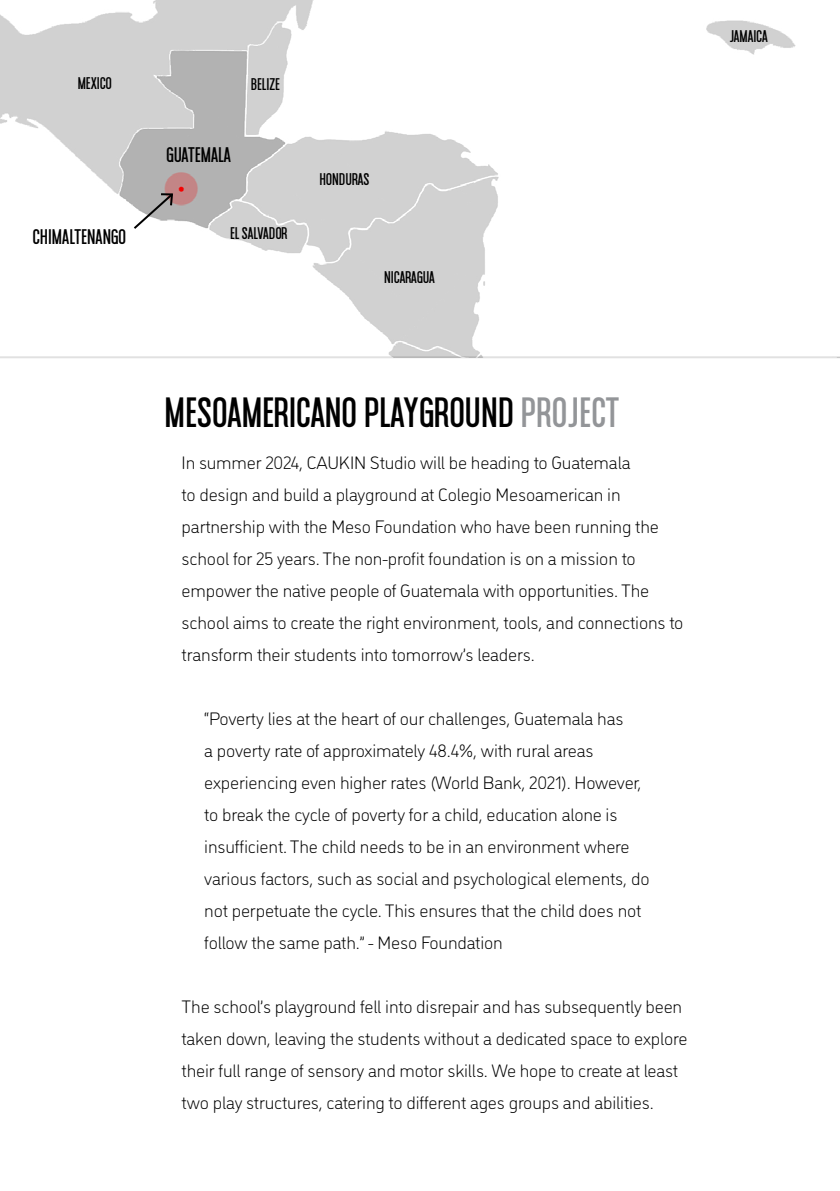
<style>
.page{position:relative;width:840px;height:1191px;background:#fff}
.page>*{position:absolute;margin:0;border:0;box-sizing:border-box;transform-origin:0 0}
.t1{font:40px "Americana";color:#000}
.t2{font:20px "Americana";color:#000}
.t3{font:300 18px/32px "DI Nosaur";letter-spacing:-.01em;color:#000}
.t4{font:16px "Americana";color:#000}
.s1{color:#939598}
</style>
<div class="page">
<img style="left:0;top:0;width:796px;height:356px">
<svg style="left:132px;top:192px;width:43px;height:39px"></svg>
<hr style="left:0;top:356px;width:839px;height:2px;background:#000">
<p class="t4" style="left:78px;top:73px;width:36px">MEXICO</p>
<p class="t2" style="left:32px;top:225px;width:95px">CHIMALTENANGO</p>
<p class="t4" style="left:251px;top:75px;width:31px">BELIZE</p>
<p class="t2" style="left:166px;top:143px;width:66px">GUATEMALA</p>
<p class="t4" style="left:230px;top:224px;width:59px">EL SALVADOR</p>
<p class="t4" style="left:319px;top:170px;width:51px">HONDURAS</p>
<p class="t4" style="left:384px;top:268px;width:52px">NICARAGUA</p>
<p class="t4" style="left:729px;top:27px;width:40px">JAMAICA</p>
<h1 class="t1" style="left:164px;top:389px;width:456px">MESOAMERICANO PLAYGROUND <span class="s1">PROJECT</span></h1>
<p class="t3" style="left:181px;top:445px;width:503px">In summer 2024, CAUKIN Studio will be heading to Guatemala<br>to design and build a playground at Colegio Mesoamerican in partnership with the Meso Foundation who have been running the school for 25 years. The non-profit foundation is on a mission to empower the native people of Guatemala with opportunities. The school aims to create the right environment, tools, and connections to transform their students into tomorrow’s leaders.</p>
<p class="t3" style="left:204px;top:701px;width:446px">“Poverty lies at the heart of our challenges, Guatemala has<br>a poverty rate of approximately 48.4%, with rural areas experiencing even higher rates (World Bank, 2021). However, to break the cycle of poverty for a child, education alone is insufficient. The child needs to be in an environment where various factors, such as social and psychological elements, do not perpetuate the cycle. This ensures that the child does not follow the same path.” - Meso Foundation</p>
<p class="t3" style="left:181px;top:989px;width:507px">The school’s playground fell into disrepair and has subsequently been taken down, leaving the students without a dedicated space to explore their full range of sensory and motor skills. We hope to create at least two play structures, catering to different ages groups and abilities.</p>
</div>
